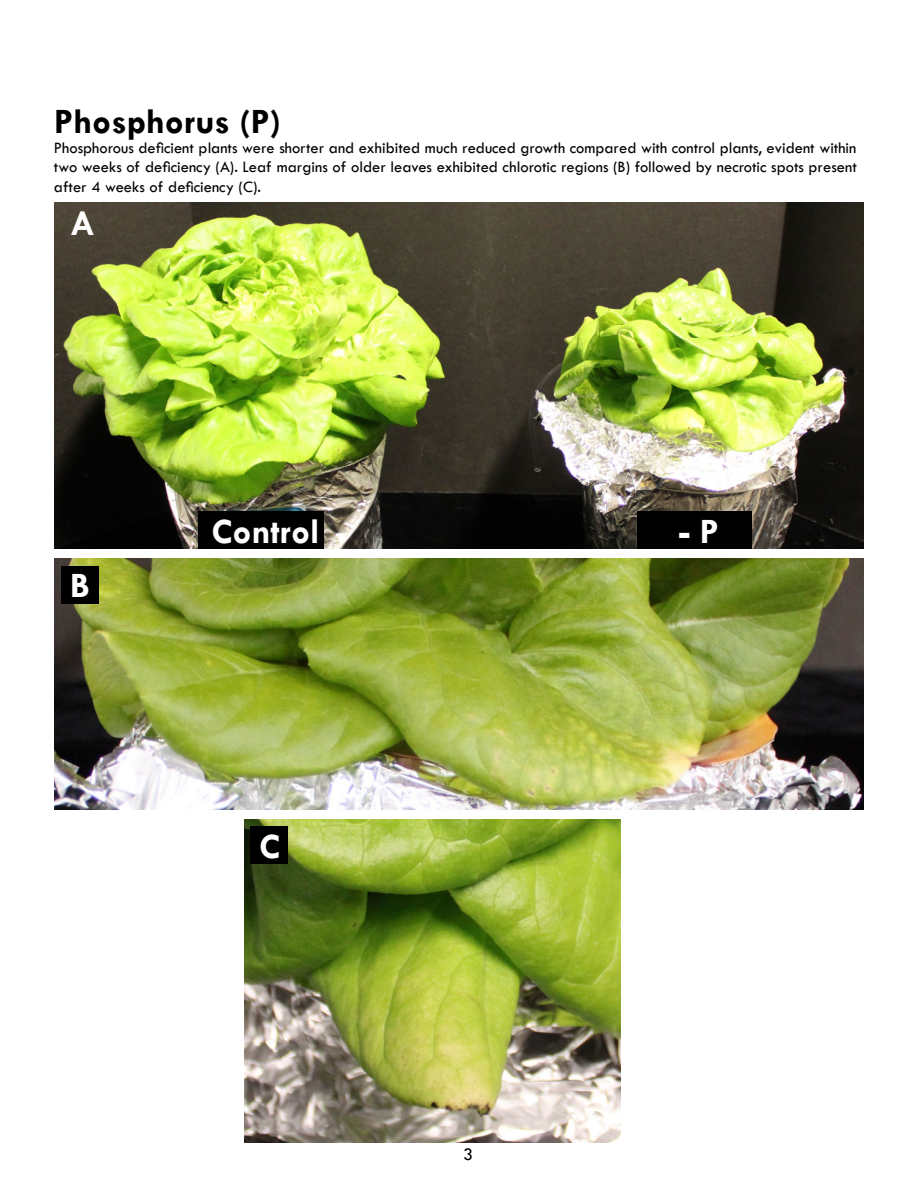
<style>
.page{position:relative;width:918px;height:1188px;background:#fff}
.page>*{position:absolute;margin:0;border:0;box-sizing:border-box;transform-origin:0 0}
.t1{font:700 36px "Tw Cen";color:#000}
.t2{font:700 36px "Tw Cen";color:#fff}
.t3{font:18px "Tw Cen";color:#000}
.t4{font:16.5px/19.8px "Tw Cen";color:#000;text-align:justify}
</style>
<div class="page">
<img style="left:54px;top:203px;width:810px;height:346px">
<img style="left:245px;top:820px;width:375px;height:323px">
<img style="left:54px;top:559px;width:810px;height:251px">
<div style="left:637px;top:512px;width:115px;height:37px;background:#000"></div>
<div style="left:198px;top:511px;width:126px;height:38px;background:#000"></div>
<div style="left:61px;top:566px;width:38px;height:38px;background:#000"></div>
<div style="left:250px;top:826px;width:38px;height:38px;background:#000"></div>
<h1 class="t1" style="left:54px;top:100px;width:229px">Phosphorus (P)</h1>
<p class="t4" style="left:54px;top:137px;width:804px">Phosphorous deficient plants were shorter and exhibited much reduced growth compared with control plants, evident within two weeks of deficiency (A). Leaf margins of older leaves exhibited chlorotic regions (B) followed by necrotic spots present after 4 weeks of deficiency (C).</p>
<h1 class="t2" style="left:70px;top:202px;width:26px">A</h1>
<h1 class="t2" style="left:70px;top:564px;width:21px">B</h1>
<h1 class="t2" style="left:211px;top:510px;width:110px">Control</h1>
<h1 class="t2" style="left:679px;top:510px;width:41px">- P</h1>
<h1 class="t2" style="left:259px;top:825px;width:22px">C</h1>
<p class="t3" style="left:463px;top:1143px;width:11px">3</p>
</div>
